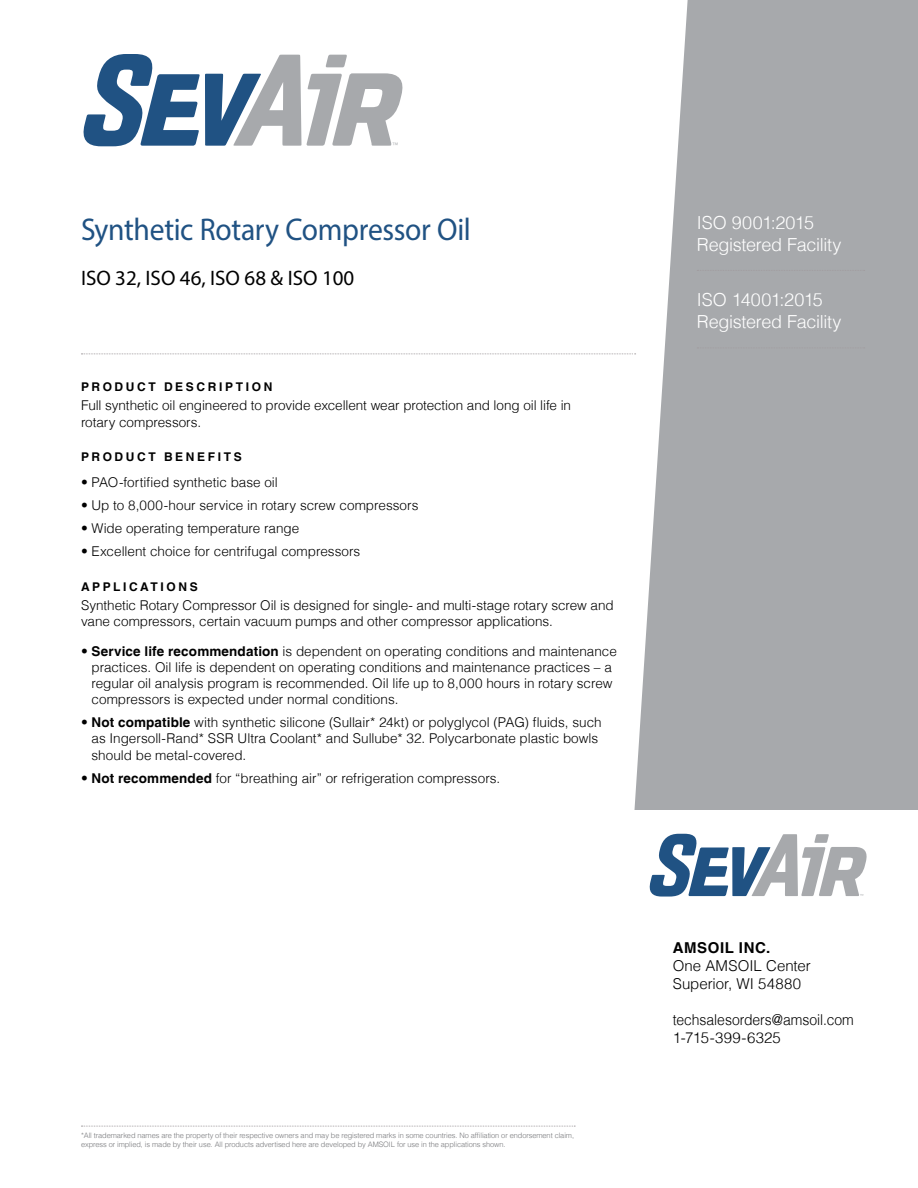
<style>
.page{position:relative;width:918px;height:1188px;background:#fff}
.page>*{position:absolute;margin:0;border:0;box-sizing:border-box;transform-origin:0 0}
.t1{font:31.5px "Myriad Pro";letter-spacing:-.01em;color:#205283;scale:.94 1}
.t2{font:21px "Myriad Pro";color:#000}
.t3{font:300 18px/21.6px "Helvetica LT";letter-spacing:-.015em;color:#fff}
.t4{font:300 15px/18px "Helvetica LT";color:#000;scale:.93 1}
.t5{font:300 15px/18px "Helvetica LT";color:#000}
.t6{font:700 15px "Helvetica LT";letter-spacing:.04em;color:#000}
.t7{font:300 13.5px/16.2px "Helvetica LT";color:#000}
.t8{font:700 12px "Helvetica LT";letter-spacing:.22em;color:#000}
.t9{font:300 7.5px/9px "Helvetica LT";letter-spacing:-.01em;color:#77787b}
.t10{font:300 6.15px "Helvetica LT";color:#a7a9ac}
.t11{font:300 4.2px "Helvetica LT";color:#a7a9ac}
.s1{font-weight:700}
</style>
<div class="page">
<svg style="left:634px;top:0;width:284px;height:810px;background:#afb1b3"></svg>
<svg style="left:81px;top:354px;width:555px;height:1px"></svg>
<svg style="left:697px;top:270px;width:168px;height:1px"></svg>
<svg style="left:697px;top:348px;width:168px;height:1px"></svg>
<svg style="left:83px;top:54px;width:320px;height:92px"></svg>
<svg style="left:649px;top:834px;width:218px;height:63px"></svg>
<svg style="left:81px;top:1126px;width:494px;height:1px"></svg>
<p class="t10" style="left:393px;top:141px;width:7px">™</p>
<h1 class="t1" style="left:81px;top:210px;width:416px">Synthetic Rotary Compressor Oil</h1>
<h2 class="t2" style="left:81px;top:265px;width:275px">ISO 32, ISO 46, ISO 68 &amp; ISO 100</h2>
<p class="t8" style="left:81px;top:380px;width:193px">PRODUCT DESCRIPTION</p>
<p class="t7" style="left:81px;top:397px;width:492px">Full synthetic oil engineered to provide excellent wear protection and long oil life in rotary compressors.</p>
<p class="t8" style="left:81px;top:450px;width:162px">PRODUCT BENEFITS</p>
<p class="t7" style="left:81px;top:474px;width:198px">• PAO-fortified synthetic base oil</p>
<p class="t7" style="left:81px;top:497px;width:339px">• Up to 8,000-hour service in rotary screw compressors</p>
<p class="t7" style="left:81px;top:520px;width:220px">• Wide operating temperature range</p>
<p class="t7" style="left:81px;top:543px;width:281px">• Excellent choice for centrifugal compressors</p>
<p class="t8" style="left:81px;top:579px;width:118px">APPLICATIONS</p>
<p class="t7" style="left:81px;top:597px;width:534px">Synthetic Rotary Compressor Oil is designed for single- and multi-stage rotary screw and vane compressors, certain vacuum pumps and other compressor applications.</p>
<p class="t7" style="left:92px;top:643px;width:527px;text-indent:-11px">• <span class="s1">Service life recommendation</span> is dependent on operating conditions and maintenance practices. Oil life is dependent on operating conditions and maintenance practices – a regular oil analysis program is recommended. Oil life up to 8,000 hours in rotary screw compressors is expected under normal conditions.</p>
<p class="t7" style="left:92px;top:714px;width:512px;text-indent:-11px">• <span class="s1">Not compatible</span> with synthetic silicone (Sullair* 24kt) or polyglycol (PAG) fluids, such as Ingersoll-Rand* SSR Ultra Coolant* and Sullube* 32. Polycarbonate plastic bowls should be metal-covered.</p>
<p class="t7" style="left:81px;top:770px;width:421px">• <span class="s1">Not recommended</span> for “breathing air” or refrigeration compressors.</p>
<p class="t9" style="left:81px;top:1131px;width:495px">*All trademarked names are the property of their respective owners and may be registered marks in some countries. No affiliation or endorsement claim, express or implied, is made by their use. All products advertised here are developed by AMSOIL for use in the applications shown.</p>
<h3 class="t3" style="left:697px;top:212px;width:146px">ISO 9001:2015<br>Registered Facility</h3>
<h3 class="t3" style="left:697px;top:289px;width:146px">ISO 14001:2015<br>Registered Facility</h3>
<p class="t11" style="left:860px;top:893px;width:5px">™</p>
<p class="t6" style="left:673px;top:938px;width:99px">AMSOIL INC.</p>
<p class="t5" style="left:673px;top:956px;width:139px">One AMSOIL Center<br>Superior, WI 54880</p>
<p class="t4" style="left:673px;top:1010px;width:196px">techsalesorders@amsoil.com<br>1-715-399-6325</p>
</div>
